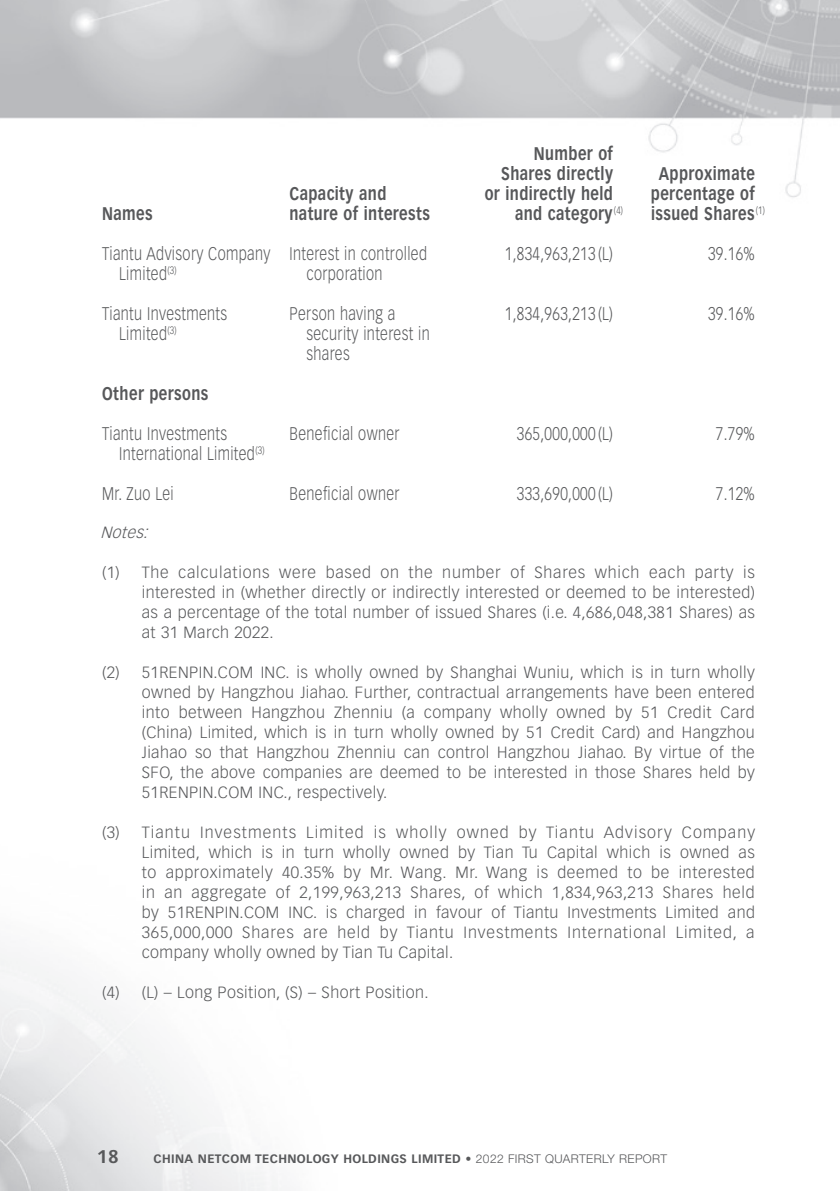
<style>
.page{position:relative;width:840px;height:1191px;background:#fff}
.page>*{position:absolute;margin:0;border:0;box-sizing:border-box;transform-origin:0 0}
.Body_Text{font:300 18px/20px "Vectora LT Std";letter-spacing:.025em;color:#57585a;scale:.8 1}
.Body_Text-2{font:700 18px "Vectora LT Std";letter-spacing:.03em;color:#57585a;scale:.8 1}
.Body_Text-3{font:700 18px "Vectora LT Std";letter-spacing:.03em;color:#57585a}
.Notes{font:300 16px/20px "Vectora LT Std";letter-spacing:.025em;color:#57585a;text-align:justify}
.Notes-2{font:italic 300 16px "Vectora LT Std";color:#57585a}
.t1{font:700 12px "Vectora LT Std";letter-spacing:.03em;color:#57585a}
.s1{font-family:"Helvetica Neue LT Std";font-weight:300}
</style>
<div class="page">
<img style="left:0;top:0;width:839px;height:1191px">
<p class="Body_Text-2" style="left:102px;top:202px;width:65px">Names</p>
<p class="Body_Text-2" style="left:289px;top:182px;width:123px">Capacity and</p>
<p class="Body_Text-2" style="left:289px;top:202px;width:177px">nature of interests</p>
<p class="Body_Text-2" style="left:533px;top:142px;width:100px">Number of</p>
<p class="Body_Text-2" style="left:501px;top:162px;width:141px">Shares directly</p>
<p class="Body_Text-2" style="left:484px;top:182px;width:162px">or indirectly held</p>
<p class="Body_Text-2" style="left:514px;top:202px;width:137px">and category <sup>(4)</sup></p>
<p class="Body_Text-2" style="left:658px;top:162px;width:122px">Approximate</p>
<p class="Body_Text-2" style="left:650px;top:182px;width:131px">percentage of</p>
<p class="Body_Text-2" style="left:650px;top:202px;width:144px">issued Shares <sup>(1)</sup></p>
<p class="Body_Text" style="left:119px;top:243px;width:190px;text-indent:-17px">Tiantu Advisory Company<br>Limited<sup>(3)</sup></p>
<p class="Body_Text" style="left:306px;top:243px;width:152px;text-indent:-17px">Interest in controlled corporation</p>
<p class="Body_Text" style="left:504px;top:243px;width:137px">1,834,963,213 (L)</p>
<p class="Body_Text" style="left:707px;top:243px;width:60px">39.16%</p>
<p class="Body_Text" style="left:119px;top:303px;width:136px;text-indent:-17px">Tiantu Investments<br>Limited<sup>(3)</sup></p>
<p class="Body_Text" style="left:306px;top:303px;width:155px;text-indent:-17px">Person having a security interest in shares</p>
<p class="Body_Text" style="left:504px;top:303px;width:137px">1,834,963,213 (L)</p>
<p class="Body_Text" style="left:707px;top:303px;width:60px">39.16%</p>
<p class="Body_Text-2" style="left:102px;top:382px;width:134px">Other persons</p>
<p class="Body_Text" style="left:119px;top:423px;width:183px;text-indent:-17px">Tiantu Investments<br>International Limited<sup>(3)</sup></p>
<p class="Body_Text" style="left:289px;top:423px;width:139px">Beneficial owner</p>
<p class="Body_Text" style="left:516px;top:423px;width:122px">365,000,000 (L)</p>
<p class="Body_Text" style="left:715px;top:423px;width:50px">7.79%</p>
<p class="Body_Text" style="left:102px;top:483px;width:91px">Mr. Zuo Lei</p>
<p class="Body_Text" style="left:289px;top:483px;width:139px">Beneficial owner</p>
<p class="Body_Text" style="left:516px;top:483px;width:122px">333,690,000 (L)</p>
<p class="Body_Text" style="left:715px;top:483px;width:50px">7.12%</p>
<p class="Notes-2" style="left:100px;top:523px;width:53px">Notes:</p>
<p class="Notes" style="left:142px;top:562px;width:614px;text-indent:-40px">(1) The calculations were based on the number of Shares which each party is interested in (whether directly or indirectly interested or deemed to be interested) as a percentage of the total number of issued Shares (i.e. 4,686,048,381 Shares) as at 31 March 2022.</p>
<p class="Notes" style="left:142px;top:662px;width:614px;text-indent:-40px">(2) 51RENPIN.COM INC. is wholly owned by Shanghai Wuniu, which is in turn wholly owned by Hangzhou Jiahao. Further, contractual arrangements have been entered into between Hangzhou Zhenniu (a company wholly owned by 51 Credit Card (China) Limited, which is in turn wholly owned by 51 Credit Card) and Hangzhou Jiahao so that Hangzhou Zhenniu can control Hangzhou Jiahao. By virtue of the SFO, the above companies are deemed to be interested in those Shares held by 51RENPIN.COM INC., respectively.</p>
<p class="Notes" style="left:142px;top:822px;width:614px;text-indent:-40px">(3) Tiantu Investments Limited is wholly owned by Tiantu Advisory Company Limited, which is in turn wholly owned by Tian Tu Capital which is owned as to approximately 40.35% by Mr. Wang. Mr. Wang is deemed to be interested in an aggregate of 2,199,963,213 Shares, of which 1,834,963,213 Shares held by 51RENPIN.COM INC. is charged in favour of Tiantu Investments Limited and 365,000,000 Shares are held by Tiantu Investments International Limited, a company wholly owned by Tian Tu Capital.</p>
<p class="Notes" style="left:102px;top:982px;width:327px">(4) (L) – Long Position, (S) – Short Position.</p>
<p class="Body_Text-3" style="left:97px;top:1145px;width:23px">18</p>
<p class="t1" style="left:153px;top:1151px;width:515px">CHINA NETCOM TECHNOLOGY HOLDINGS LIMITED • <span class="s1">2022 FIRST QUARTERLY REPORT</span></p>
</div>
